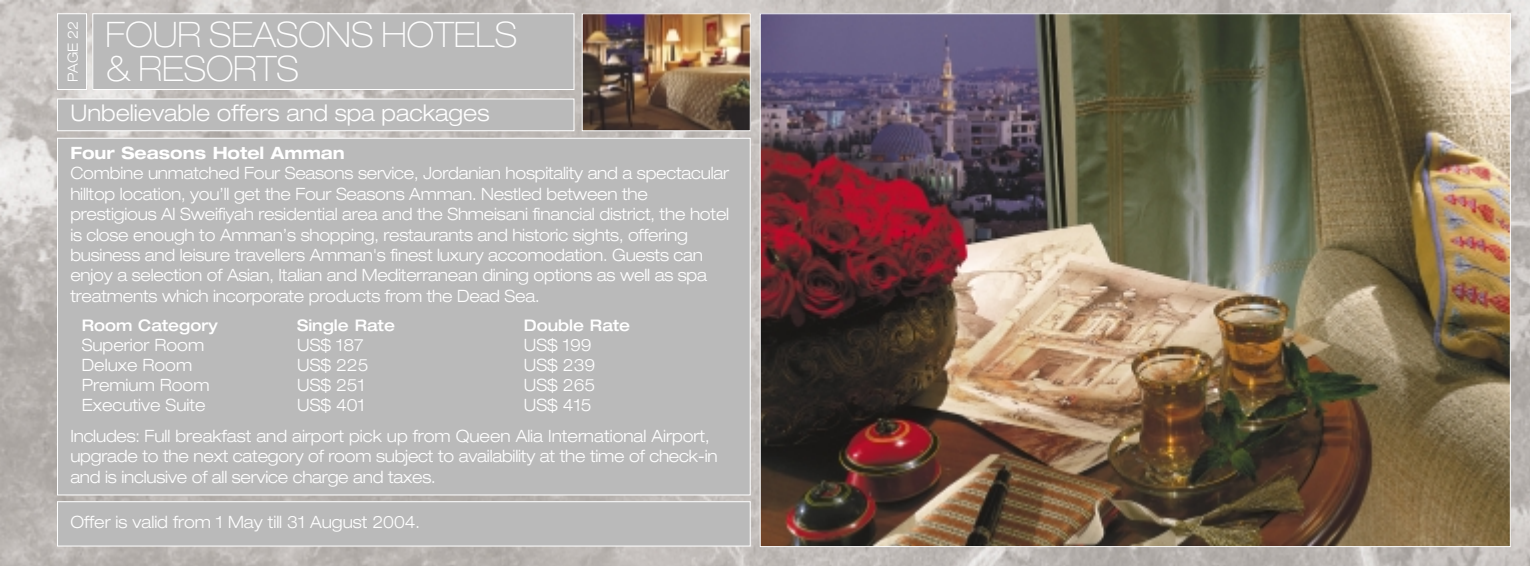
<style>
.page{position:relative;width:1530px;height:566px;background:#fff}
.page>*{position:absolute;margin:0;border:0;box-sizing:border-box;transform-origin:0 0}
.t1{font:100 expanded 35.2px/34px "Helvetica Neue";color:#fff;scale:.95 1}
.t2{font:300 expanded 23px "Helvetica Neue";color:#fff;scale:.95 1}
.t3{font:300 expanded 17px/20.4px "Helvetica Neue";letter-spacing:-.015em;color:#fff;scale:.95 1}
.t4{font:700 expanded 17px "Helvetica Neue";color:#fff;scale:.95 1}
.t5{font:500 expanded 16px "Helvetica Neue";color:#fff;scale:.95 1}
.t6{font:300 expanded 14px "Helvetica Neue";color:#fff;scale:.95 1}
</style>
<div class="page">
<img style="left:0;top:0;width:1530px;height:566px">
<img style="left:762px;top:15px;width:747px;height:530px">
<div style="left:58px;top:99px;width:516px;height:32px;background:#bababa"></div>
<div style="left:57px;top:98px;width:517px;height:33px;border:1px solid #fff"></div>
<div style="left:58px;top:502px;width:692px;height:44px;background:#bababa"></div>
<div style="left:57px;top:501px;width:694px;height:46px;border:1px solid #fff"></div>
<div style="left:58px;top:14px;width:29px;height:76px;background:#bababa"></div>
<div style="left:57px;top:13px;width:30px;height:77px;border:1px solid #fff"></div>
<div style="left:93px;top:14px;width:481px;height:76px;background:#bababa"></div>
<div style="left:92px;top:13px;width:482px;height:77px;border:1px solid #fff"></div>
<img style="left:584px;top:15px;width:165px;height:114px">
<div style="left:582px;top:13px;width:169px;height:118px;border:1px solid #fff"></div>
<div style="left:58px;top:138px;width:692px;height:357px;background:#bababa"></div>
<p class="t6" style="left:68px;top:82px;width:66px;rotate:-90deg">PAGE 22</p>
<h1 class="t1" style="left:106px;top:21px;width:435px">FOUR SEASONS HOTELS &amp; RESORTS</h1>
<h2 class="t2" style="left:70px;top:104px;width:443px">Unbelievable offers and spa packages</h2>
<p class="t4" style="left:70px;top:147px;width:290px">Four Seasons Hotel Amman</p>
<p class="t3" style="left:70px;top:165px;width:695px">Combine unmatched Four Seasons service, Jordanian hospitality and a spectacular hilltop location, you’ll get the Four Seasons Amman. Nestled between the prestigious Al Sweifiyah residential area and the Shmeisani financial district, the hotel is close enough to Amman’s shopping, restaurants and historic sights, offering business and leisure travellers Amman's finest luxury accomodation. Guests can enjoy a selection of Asian, Italian and Mediterranean dining options as well as spa treatments which incorporate products from the Dead Sea.</p>
<p class="t5" style="left:82px;top:320px;width:145px">Room Category</p>
<p class="t5" style="left:297px;top:320px;width:105px">Single Rate</p>
<p class="t5" style="left:524px;top:320px;width:113px">Double Rate</p>
<p class="t3" style="left:82px;top:337px;width:130px">Superior Room</p>
<p class="t3" style="left:297px;top:337px;width:72px">US$ 187</p>
<p class="t3" style="left:524px;top:337px;width:73px">US$ 199</p>
<p class="t3" style="left:82px;top:357px;width:118px">Deluxe Room</p>
<p class="t3" style="left:297px;top:357px;width:77px">US$ 225</p>
<p class="t3" style="left:524px;top:357px;width:77px">US$ 239</p>
<p class="t3" style="left:82px;top:377px;width:136px">Premium Room</p>
<p class="t3" style="left:297px;top:377px;width:73px">US$ 251</p>
<p class="t3" style="left:524px;top:377px;width:77px">US$ 265</p>
<p class="t3" style="left:82px;top:397px;width:132px">Executive Suite</p>
<p class="t3" style="left:297px;top:397px;width:73px">US$ 401</p>
<p class="t3" style="left:70px;top:392px;width:675px;line-height:30.4px;text-indent:454px">US$ 415<br>Includes: Full breakfast and airport pick up from Queen Alia International Airport,</p>
<p class="t3" style="left:70px;top:448px;width:683px">upgrade to the next category of room subject to availability at the time of check-in and is inclusive of all service charge and taxes.</p>
<p class="t3" style="left:70px;top:514px;width:370px">Offer is valid from 1 May till 31 August 2004.</p>
</div>
